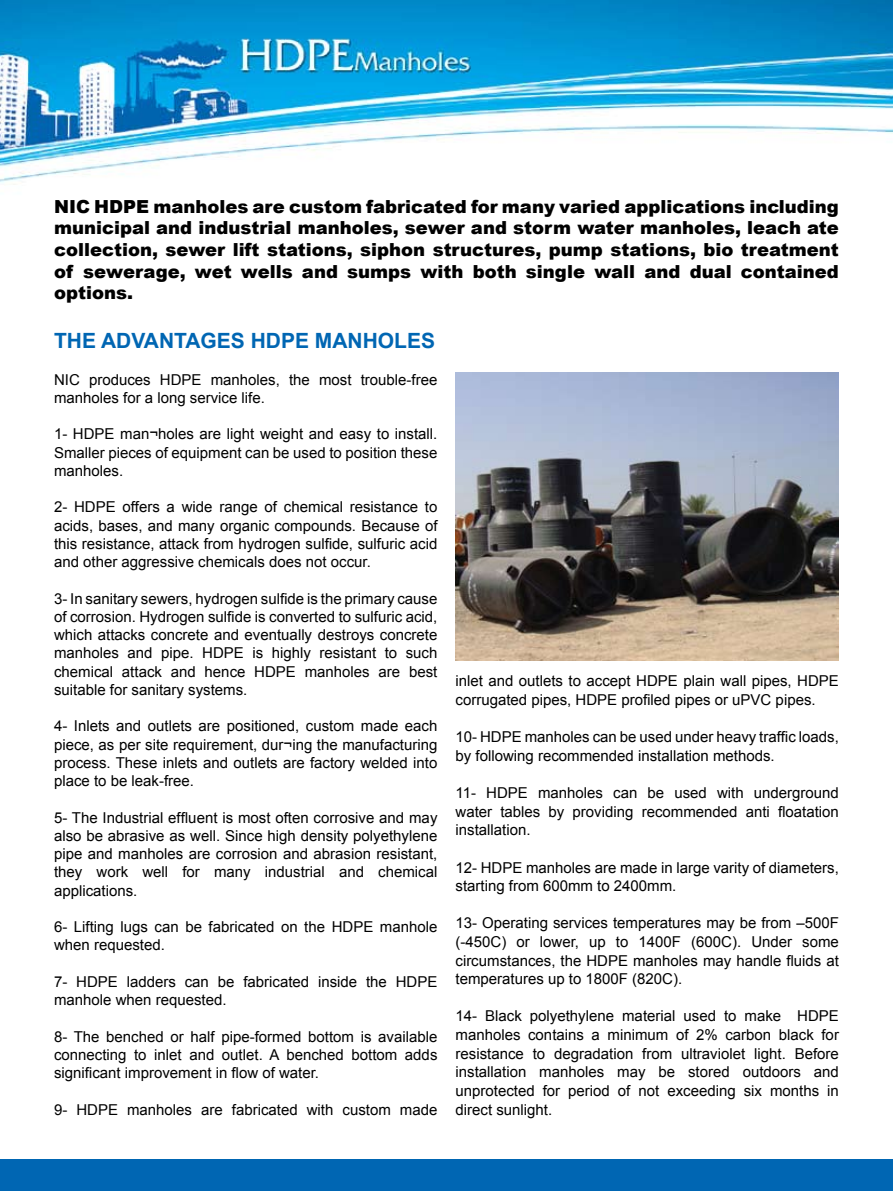
<style>
.page{position:relative;width:893px;height:1191px;background:#fff}
.page>*{position:absolute;margin:0;border:0;box-sizing:border-box;transform-origin:0 0}
.t1{font:700 21px "Arial";color:#0066b3}
.t2{font:900 18px/21.6px "Arial";color:#000;text-align:justify}
.t3{font:15px/18.3px "Arial";color:#000;text-align:justify}
</style>
<div class="page">
<img style="left:0;top:0;width:893px;height:661px">
<img style="left:456px;top:373px;width:383px;height:287px">
<div style="left:0;top:1159px;width:893px;height:32px;background:#0066b3"></div>
<p class="t2" style="left:54px;top:195px;width:786px">NIC HDPE manholes are custom fabricated for many varied applications including municipal and industrial manholes, sewer and storm water manholes, leach ate collection, sewer lift stations, siphon structures, pump stations, bio treatment of sewerage, wet wells and sumps with both single wall and dual contained options.</p>
<h1 class="t1" style="left:54px;top:327px;width:383px">THE ADVANTAGES HDPE MANHOLES</h1>
<p class="t3" style="left:54px;top:370px;width:385px">NIC produces HDPE manholes, the most trouble-free manholes for a long service life.</p>
<p class="t3" style="left:54px;top:425px;width:385px">1- HDPE man¬holes are light weight and easy to install.<br>Smaller pieces of equipment can be used to position these manholes.</p>
<p class="t3" style="left:54px;top:498px;width:385px">2- HDPE offers a wide range of chemical resistance to acids, bases, and many organic compounds. Because of this resistance, attack from hydrogen sulfide, sulfuric acid and other aggressive chemicals does not occur.</p>
<p class="t3" style="left:54px;top:589px;width:385px">3- In sanitary sewers, hydrogen sulfide is the primary cause of corrosion. Hydrogen sulfide is converted to sulfuric acid, which attacks concrete and eventually destroys concrete manholes and pipe. HDPE is highly resistant to such chemical attack and hence HDPE manholes are best suitable for sanitary systems.</p>
<p class="t3" style="left:54px;top:717px;width:385px">4- Inlets and outlets are positioned, custom made each piece, as per site requirement, dur¬ing the manufacturing process. These inlets and outlets are factory welded into place to be leak-free.</p>
<p class="t3" style="left:54px;top:808px;width:385px">5- The Industrial effluent is most often corrosive and may also be abrasive as well. Since high density polyethylene pipe and manholes are corrosion and abrasion resistant, they work well for many industrial and chemical applications.</p>
<p class="t3" style="left:54px;top:917px;width:385px">6- Lifting lugs can be fabricated on the HDPE manhole when requested.</p>
<p class="t3" style="left:54px;top:972px;width:385px">7- HDPE ladders can be fabricated inside the HDPE manhole when requested.</p>
<p class="t3" style="left:54px;top:1027px;width:385px">8- The benched or half pipe-formed bottom is available connecting to inlet and outlet. A benched bottom adds significant improvement in flow of water.</p>
<p class="t3" style="left:54px;top:1100px;width:385px">9- HDPE manholes are fabricated with custom made</p>
<p class="t3" style="left:455px;top:672px;width:385px">inlet and outlets to accept HDPE plain wall pipes, HDPE corrugated pipes, HDPE profiled pipes or uPVC pipes.</p>
<p class="t3" style="left:455px;top:728px;width:385px">10- HDPE manholes can be used under heavy traffic loads, by following recommended installation methods.</p>
<p class="t3" style="left:455px;top:783px;width:385px">11- HDPE manholes can be used with underground water tables by providing recommended anti floatation installation.</p>
<p class="t3" style="left:455px;top:858px;width:385px">12- HDPE manholes are made in large varity of diameters, starting from 600mm to 2400mm.</p>
<p class="t3" style="left:455px;top:914px;width:385px">13- Operating services temperatures may be from –500F (-450C) or lower, up to 1400F (600C). Under some circumstances, the HDPE manholes may handle fluids at temperatures up to 1800F (820C).</p>
<p class="t3" style="left:455px;top:1007px;width:385px">14- Black polyethylene material used to make HDPE manholes contains a minimum of 2% carbon black for resistance to degradation from ultraviolet light. Before installation manholes may be stored outdoors and unprotected for period of not exceeding six months in direct sunlight.</p>
</div>
